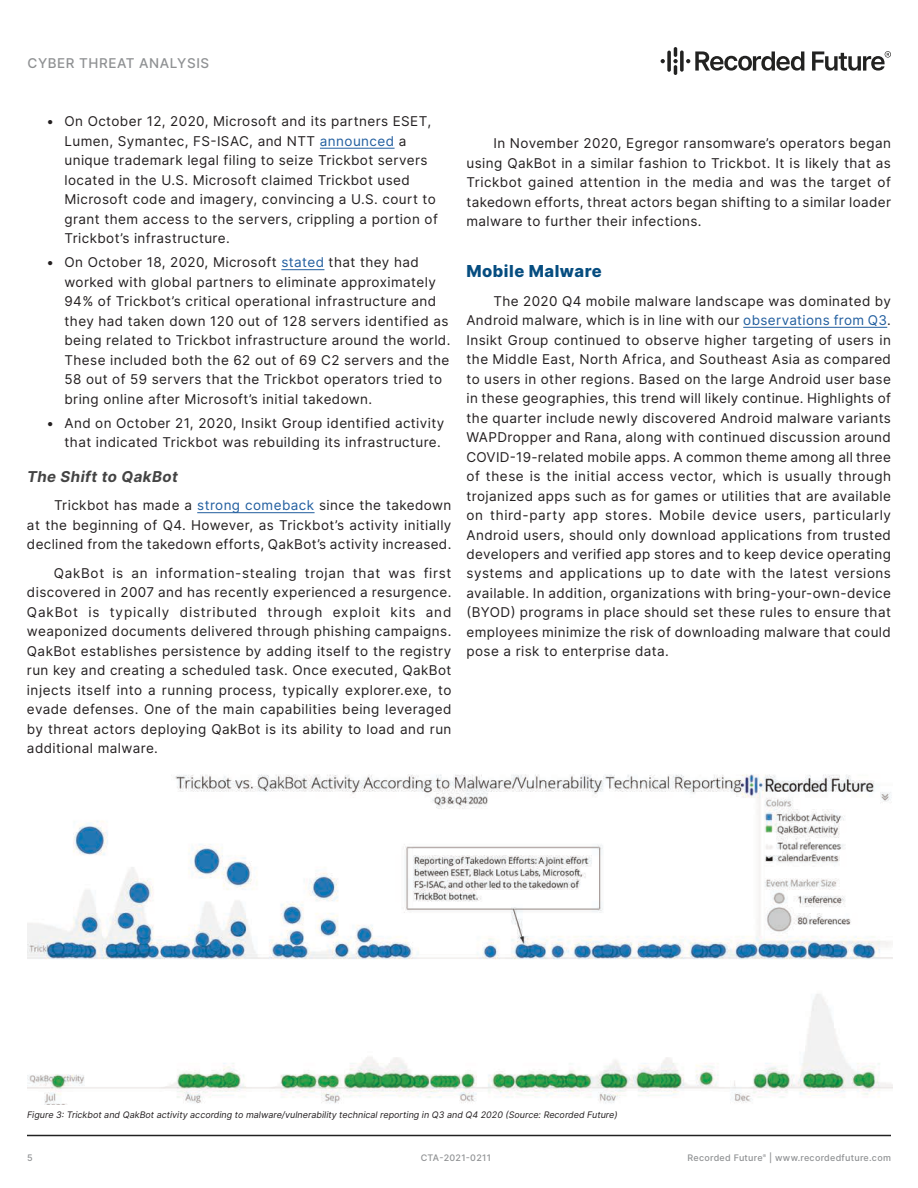
<style>
.page{position:relative;width:918px;height:1188px;background:#fff}
.page>*{position:absolute;margin:0;border:0;box-sizing:border-box;transform-origin:0 0}
.t1{font:800 16.5px "Inter";letter-spacing:.03em;color:#064d80}
.t2{font:italic 700 15px "Inter";letter-spacing:.03em;color:#444}
.t3{font:13.5px/19.5px "Inter";letter-spacing:.03em;color:#231f20;text-align:justify}
.t4{font:500 13.5px "Inter";letter-spacing:.04em;color:#8f9193}
.t5{font:italic 9px "Inter";color:#231f20}
.t6{font:500 9px "Inter";letter-spacing:.03em;color:#8f9193}
.s1{color:#215e9f}
</style>
<div class="page">
<hr style="left:27px;top:1135px;width:864px;height:1px;background:#222">
<hr style="left:320px;top:148px;width:75px;height:1px;background:#215e9f">
<hr style="left:281px;top:269px;width:43px;height:1px;background:#215e9f">
<hr style="left:197px;top:512px;width:118px;height:1px;background:#215e9f">
<hr style="left:743px;top:327px;width:144px;height:1px;background:#215e9f">
<img style="left:27px;top:774px;width:865px;height:331px">
<svg style="left:812px;top:51px;width:79px;height:20px"></svg>
<svg style="left:661px;top:59px;width:4px;height:4px"></svg>
<svg style="left:667px;top:51px;width:4px;height:21px"></svg>
<svg style="left:673px;top:47px;width:131px;height:28px"></svg>
<p class="t4" style="left:28px;top:54px;width:183px">CYBER THREAT ANALYSIS</p>
<p class="t3" style="left:64px;top:112px;width:375px;text-align:left;text-indent:-18px">• On October 12, 2020, Microsoft and its partners ESET, Lumen, Symantec, FS-ISAC, and NTT <span class="s1">announced</span> a unique trademark legal filing to seize Trickbot servers located in the U.S. Microsoft claimed Trickbot used Microsoft code and imagery, convincing a U.S. court to grant them access to the servers, crippling a portion of Trickbot’s infrastructure.</p>
<p class="t3" style="left:64px;top:253px;width:387px;text-align:left;text-indent:-18px">• On October 18, 2020, Microsoft <span class="s1">stated</span> that they had worked with global partners to eliminate approximately 94% of Trickbot’s critical operational infrastructure and they had taken down 120 out of 128 servers identified as being related to Trickbot infrastructure around the world.<br>These included both the 62 out of 69 C2 servers and the 58 out of 59 servers that the Trickbot operators tried to bring online after Microsoft’s initial takedown.</p>
<p class="t3" style="left:46px;top:413px;width:399px;text-align:right">• And on October 21, 2020, Insikt Group identified activity that indicated Trickbot was rebuilding its infrastructure.</p>
<p class="t2" style="left:27px;top:466px;width:152px">The Shift to QakBot</p>
<p class="t3" style="left:27px;top:496px;width:426px;text-indent:27px">Trickbot has made a <span class="s1">strong comeback</span> since the takedown at the beginning of Q4. However, as Trickbot’s activity initially declined from the takedown efforts, QakBot’s activity increased.</p>
<p class="t3" style="left:27px;top:563px;width:426px;text-indent:27px">QakBot is an information-stealing trojan that was first discovered in 2007 and has recently experienced a resurgence.<br>QakBot is typically distributed through exploit kits and weaponized documents delivered through phishing campaigns.<br>QakBot establishes persistence by adding itself to the registry run key and creating a scheduled task. Once executed, QakBot injects itself into a running process, typically explorer.exe, to evade defenses. One of the main capabilities being leveraged by threat actors deploying QakBot is its ability to load and run additional malware.</p>
<p class="t3" style="left:466px;top:133px;width:426px;text-indent:27px">In November 2020, Egregor ransomware’s operators began using QakBot in a similar fashion to Trickbot. It is likely that as Trickbot gained attention in the media and was the target of takedown efforts, threat actors began shifting to a similar loader malware to further their infections.</p>
<p class="t1" style="left:466px;top:259px;width:137px">Mobile Malware</p>
<p class="t3" style="left:466px;top:291px;width:426px;text-indent:27px">The 2020 Q4 mobile malware landscape was dominated by Android malware, which is in line with our <span class="s1">observations from Q3</span>.<br>Insikt Group continued to observe higher targeting of users in the Middle East, North Africa, and Southeast Asia as compared to users in other regions. Based on the large Android user base in these geographies, this trend will likely continue. Highlights of the quarter include newly discovered Android malware variants WAPDropper and Rana, along with continued discussion around COVID-19-related mobile apps. A common theme among all three of these is the initial access vector, which is usually through trojanized apps such as for games or utilities that are available on third-party app stores. Mobile device users, particularly Android users, should only download applications from trusted developers and verified app stores and to keep device operating systems and applications up to date with the latest versions available. In addition, organizations with bring-your-own-device (BYOD) programs in place should set these rules to ensure that employees minimize the risk of downloading malware that could pose a risk to enterprise data.</p>
<p class="t5" style="left:27px;top:1108px;width:592px">Figure 3: Trickbot and QakBot activity according to malware/vulnerability technical reporting in Q3 and Q4 2020 (Source: Recorded Future)</p>
<p class="t6" style="left:27px;top:1151px;width:7px">5</p>
<p class="t6" style="left:421px;top:1151px;width:72px">CTA-2021-0211</p>
<p class="t6" style="left:688px;top:1151px;width:205px">Recorded Future<sup>®</sup> | www.recordedfuture.com</p>
</div>
